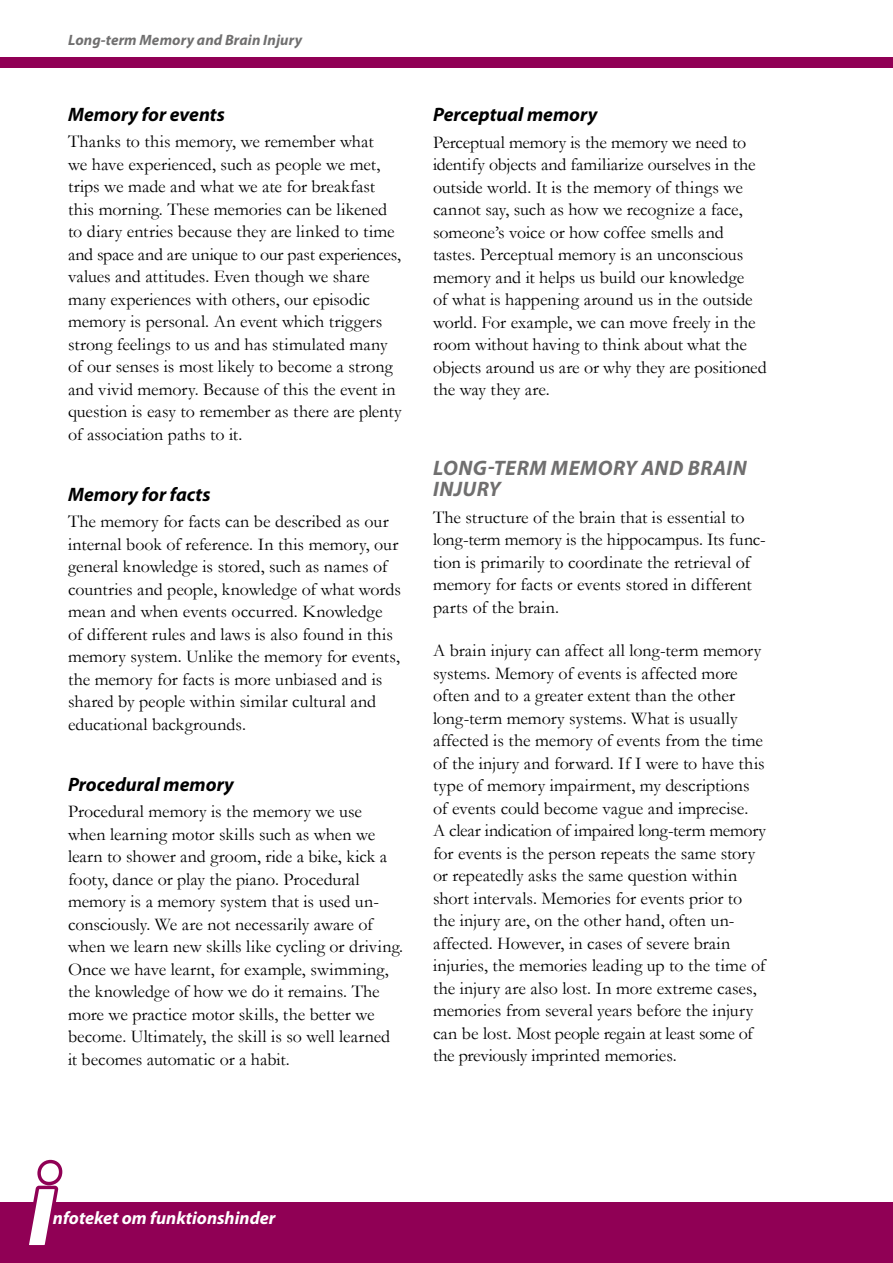
<style>
.page{position:relative;width:893px;height:1263px;background:#fff}
.page>*{position:absolute;margin:0;border:0;box-sizing:border-box;transform-origin:0 0}
.Avsnittsrubrik_12{font:italic 700 21px/21px "Myriad Pro";letter-spacing:.02em;color:#706f6f}
.Mellanrubrik12_NYTT{font:italic 700 19.5px "Myriad Pro";color:#000}
.Mellanrubriköverst_N{font:italic 700 19.5px "Myriad Pro";color:#000}
.Bröd_12{font:18px/22.5px "Garamond";color:#000}
.t1{font:italic 700 18px "Myriad Pro";color:#fff}
.t2{font:italic 700 15px "Myriad Pro";letter-spacing:.01em;color:#706f6f}
</style>
<div class="page">
<div style="left:0;top:1202px;width:893px;height:61px;background:#900055"></div>
<div style="left:0;top:57px;width:893px;height:11px;background:#900055"></div>
<svg style="left:29px;top:1159px;width:34px;height:86px"></svg>
<p class="t2" style="left:68px;top:31px;width:236px">Long-term Memory and Brain Injury</p>
<h3 class="Mellanrubrik12_NYTT" style="left:68px;top:104px;width:158px">Memory for events</h3>
<p class="Bröd_12" style="left:68px;top:130px;width:335px">Thanks to this memory, we remember what<br>we have experienced, such as people we met, trips we made and what we ate for breakfast this morning. These memories can be likened to diary entries because they are linked to time and space and are unique to our past experiences, values and attitudes. Even though we share many experiences with others, our episodic memory is personal. An event which triggers strong feelings to us and has stimulated many of our senses is most likely to become a strong and vivid memory. Because of this the event in question is easy to remember as there are plenty of association paths to it.</p>
<h3 class="Mellanrubrik12_NYTT" style="left:68px;top:484px;width:144px">Memory for facts</h3>
<p class="Bröd_12" style="left:68px;top:510px;width:334px">The memory for facts can be described as our internal book of reference. In this memory, our general knowledge is stored, such as names of countries and people, knowledge of what words mean and when events occurred. Knowledge of different rules and laws is also found in this memory system. Unlike the memory for events, the memory for facts is more unbiased and is shared by people within similar cultural and educational backgrounds.</p>
<h3 class="Mellanrubrik12_NYTT" style="left:68px;top:773px;width:167px">Procedural memory</h3>
<p class="Bröd_12" style="left:68px;top:800px;width:337px">Procedural memory is the memory we use when learning motor skills such as when we learn to shower and groom, ride a bike, kick a footy, dance or play the piano. Procedural memory is a memory system that is used un&shy;consciously. We are not necessarily aware of when we learn new skills like cycling or driving.<br>Once we have learnt, for example, swimming, the knowledge of how we do it remains. The more we practice motor skills, the better we become. Ultimately, the skill is so well learned it becomes automatic or a habit.</p>
<h3 class="Mellanrubriköverst_N" style="left:433px;top:104px;width:166px">Perceptual memory</h3>
<p class="Bröd_12" style="left:433px;top:130px;width:335px">Perceptual memory is the memory we need to identify objects and familiarize ourselves in the outside world. It is the memory of things we cannot say, such as how we recognize a face, someone’s voice or how coffee smells and tastes. Perceptual memory is an unconscious memory and it helps us build our knowledge<br>of what is happening around us in the outside world. For example, we can move freely in the room without having to think about what the objects around us are or why they are positioned the way they are.</p>
<h2 class="Avsnittsrubrik_12" style="left:433px;top:458px;width:315px">LONG-TERM MEMORY AND BRAIN<br>INJURY</h2>
<p class="Bröd_12" style="left:433px;top:505px;width:334px">The structure of the brain that is essential to long-term memory is the hippocampus. Its func&shy;tion is primarily to coordinate the retrieval of memory for facts or events stored in different parts of the brain.</p>
<p class="Bröd_12" style="left:433px;top:639px;width:335px">A brain injury can affect all long-term memory systems. Memory of events is affected more often and to a greater extent than the other long-term memory systems. What is usually affected is the memory of events from the time of the injury and forward. If I were to have this type of memory impairment, my descriptions of events could become vague and imprecise.<br>A clear indication of impaired long-term memory for events is the person repeats the same story or repeatedly asks the same question within short intervals. Memories for events prior to the injury are, on the other hand, often un&shy;affected. However, in cases of severe brain injuries, the memories leading up to the time of the injury are also lost. In more extreme cases, memories from several years before the injury can be lost. Most people regain at least some of the previously imprinted memories.</p>
<p class="t1" style="left:43px;top:1208px;width:234px">i nfoteket om funktionshinder</p>
</div>
